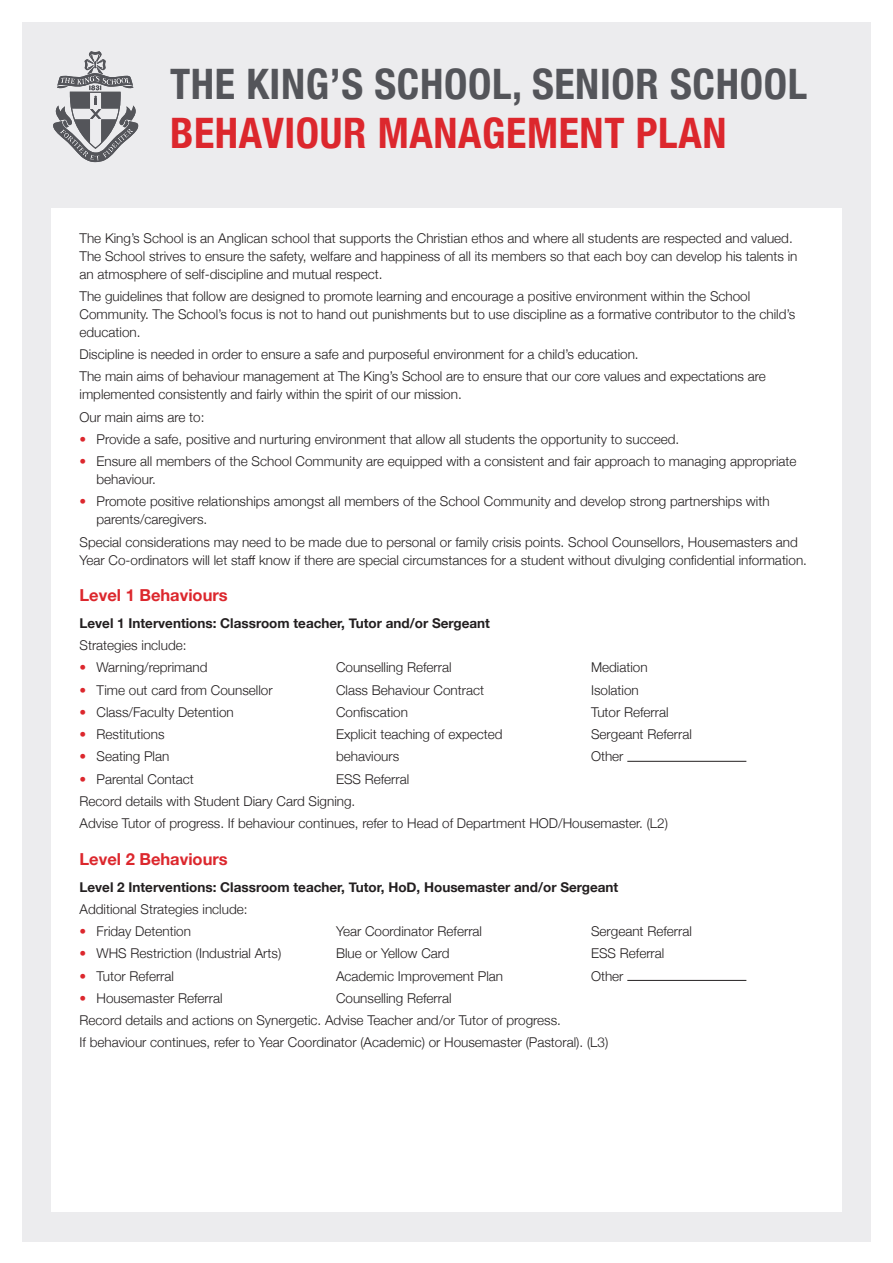
<style>
.page{position:relative;width:893px;height:1263px;background:#fff}
.page>*{position:absolute;margin:0;border:0;box-sizing:border-box;transform-origin:0 0}
.t1{font:700 condensed 42px "Helvetica Neue";letter-spacing:.015em;color:#54555a}
.t2{font:700 condensed 42px "Helvetica Neue";letter-spacing:.015em;color:#dc272d}
.SUB_HEAD{font:700 16.5px "Helvetica Neue";color:#dc272d}
.body{font:300 13.5px/18px "Helvetica Neue";color:#231f20}
.Bullet_text{font:300 13.5px "Helvetica Neue";color:#231f20}
.Head_2{font:700 13.5px "Helvetica Neue";color:#231f20}
.s1{color:#dc272d}
</style>
<div class="page">
<div style="left:22px;top:22px;width:849px;height:1220px;background:linear-gradient(to right,#ececee,#ececee)"></div>
<svg style="left:53px;top:51px;width:85px;height:111px;background:#b3b3b6"></svg>
<div style="left:51px;top:208px;width:790px;height:1004px;background:#fff"></div>
<hr style="left:627px;top:761px;width:119px;height:1px;background:#231f20">
<hr style="left:627px;top:980px;width:119px;height:1px;background:#231f20">
<h1 class="t1" style="left:170px;top:49px;width:639px">THE KING’S SCHOOL, SENIOR SCHOOL</h1>
<h1 class="t2" style="left:170px;top:98px;width:558px">BEHAVIOUR MANAGEMENT PLAN</h1>
<p class="body" style="left:80px;top:228px;width:719px">The King’s School is an Anglican school that supports the Christian ethos and where all students are respected and valued.<br>The School strives to ensure the safety, welfare and happiness of all its members so that each boy can develop his talents in an atmosphere of self-discipline and mutual respect.</p>
<p class="body" style="left:80px;top:286px;width:717px">The guidelines that follow are designed to promote learning and encourage a positive environment within the School<br>Community. The School’s focus is not to hand out punishments but to use discipline as a formative contributor to the child’s education.</p>
<p class="body" style="left:80px;top:344px;width:561px">Discipline is needed in order to ensure a safe and purposeful environment for a child’s education.</p>
<p class="body" style="left:80px;top:367px;width:688px">The main aims of behaviour management at The King’s School are to ensure that our core values and expectations are implemented consistently and fairly within the spirit of our mission.</p>
<p class="body" style="left:80px;top:407px;width:127px">Our main aims are to:</p>
<p class="body" style="left:80px;top:429px;width:601px"><span class="s1">•</span> Provide a safe, positive and nurturing environment that allow all students the opportunity to succeed.</p>
<p class="body" style="left:97px;top:451px;width:701px;text-indent:-17px"><span class="s1">•</span> Ensure all members of the School Community are equipped with a consistent and fair approach to managing appropriate behaviour.</p>
<p class="body" style="left:97px;top:492px;width:675px;text-indent:-17px"><span class="s1">•</span> Promote positive relationships amongst all members of the School Community and develop strong partnerships with parents/caregivers.</p>
<p class="body" style="left:80px;top:532px;width:729px">Special considerations may need to be made due to personal or family crisis points. School Counsellors, Housemasters and<br>Year Co-ordinators will let staff know if there are special circumstances for a student without divulging confidential information.</p>
<p class="SUB_HEAD" style="left:80px;top:583px;width:150px">Level 1 Behaviours</p>
<p class="Head_2" style="left:80px;top:612px;width:412px">Level 1 Interventions: Classroom teacher, Tutor and/or Sergeant</p>
<p class="body" style="left:80px;top:635px;width:109px">Strategies include:</p>
<p class="Bullet_text" style="left:80px;top:657px;width:130px"><span class="s1">•</span> Warning/reprimand</p>
<p class="Bullet_text" style="left:336px;top:657px;width:117px">Counselling Referral</p>
<p class="Bullet_text" style="left:591px;top:657px;width:58px">Mediation</p>
<p class="body" style="left:80px;top:680px;width:195px"><span class="s1">•</span> Time out card from Counsellor</p>
<p class="body" style="left:336px;top:680px;width:150px">Class Behaviour Contract</p>
<p class="body" style="left:591px;top:680px;width:49px">Isolation</p>
<p class="body" style="left:80px;top:702px;width:156px"><span class="s1">•</span> Class/Faculty Detention</p>
<p class="body" style="left:336px;top:702px;width:74px">Confiscation</p>
<p class="body" style="left:591px;top:702px;width:79px">Tutor Referral</p>
<p class="body" style="left:80px;top:724px;width:86px"><span class="s1">•</span> Restitutions</p>
<p class="body" style="left:336px;top:724px;width:168px">Explicit teaching of expected</p>
<p class="body" style="left:591px;top:724px;width:102px">Sergeant Referral</p>
<p class="body" style="left:80px;top:747px;width:91px"><span class="s1">•</span> Seating Plan</p>
<p class="body" style="left:336px;top:747px;width:65px">behaviours</p>
<p class="body" style="left:591px;top:747px;width:34px">Other</p>
<p class="body" style="left:80px;top:769px;width:116px"><span class="s1">•</span> Parental Contact</p>
<p class="body" style="left:336px;top:769px;width:75px">ESS Referral</p>
<p class="body" style="left:80px;top:791px;width:277px">Record details with Student Diary Card Signing.</p>
<p class="body" style="left:80px;top:813px;width:590px">Advise Tutor of progress. If behaviour continues, refer to Head of Department HOD/Housemaster. (L2)</p>
<p class="SUB_HEAD" style="left:80px;top:846px;width:150px">Level 2 Behaviours</p>
<p class="Head_2" style="left:80px;top:876px;width:540px">Level 2 Interventions: Classroom teacher, Tutor, HoD, Housemaster and/or Sergeant</p>
<p class="body" style="left:80px;top:899px;width:170px">Additional Strategies include:</p>
<p class="Bullet_text" style="left:80px;top:920px;width:113px"><span class="s1">•</span> Friday Detention</p>
<p class="Bullet_text" style="left:336px;top:920px;width:148px">Year Coordinator Referral</p>
<p class="Bullet_text" style="left:591px;top:920px;width:102px">Sergeant Referral</p>
<p class="Bullet_text" style="left:80px;top:943px;width:203px"><span class="s1">•</span> WHS Restriction (Industrial Arts)</p>
<p class="Bullet_text" style="left:336px;top:943px;width:115px">Blue or Yellow Card</p>
<p class="Bullet_text" style="left:591px;top:943px;width:75px">ESS Referral</p>
<p class="Bullet_text" style="left:80px;top:965px;width:96px"><span class="s1">•</span> Tutor Referral</p>
<p class="Bullet_text" style="left:336px;top:965px;width:169px">Academic Improvement Plan</p>
<p class="Bullet_text" style="left:591px;top:965px;width:34px">Other</p>
<p class="Bullet_text" style="left:80px;top:987px;width:145px"><span class="s1">•</span> Housemaster Referral</p>
<p class="Bullet_text" style="left:336px;top:987px;width:117px">Counselling Referral</p>
<p class="body" style="left:80px;top:1010px;width:483px">Record details and actions on Synergetic. Advise Teacher and/or Tutor of progress.</p>
<p class="body" style="left:80px;top:1032px;width:530px">If behaviour continues, refer to Year Coordinator (Academic) or Housemaster (Pastoral). (L3)</p>
</div>
